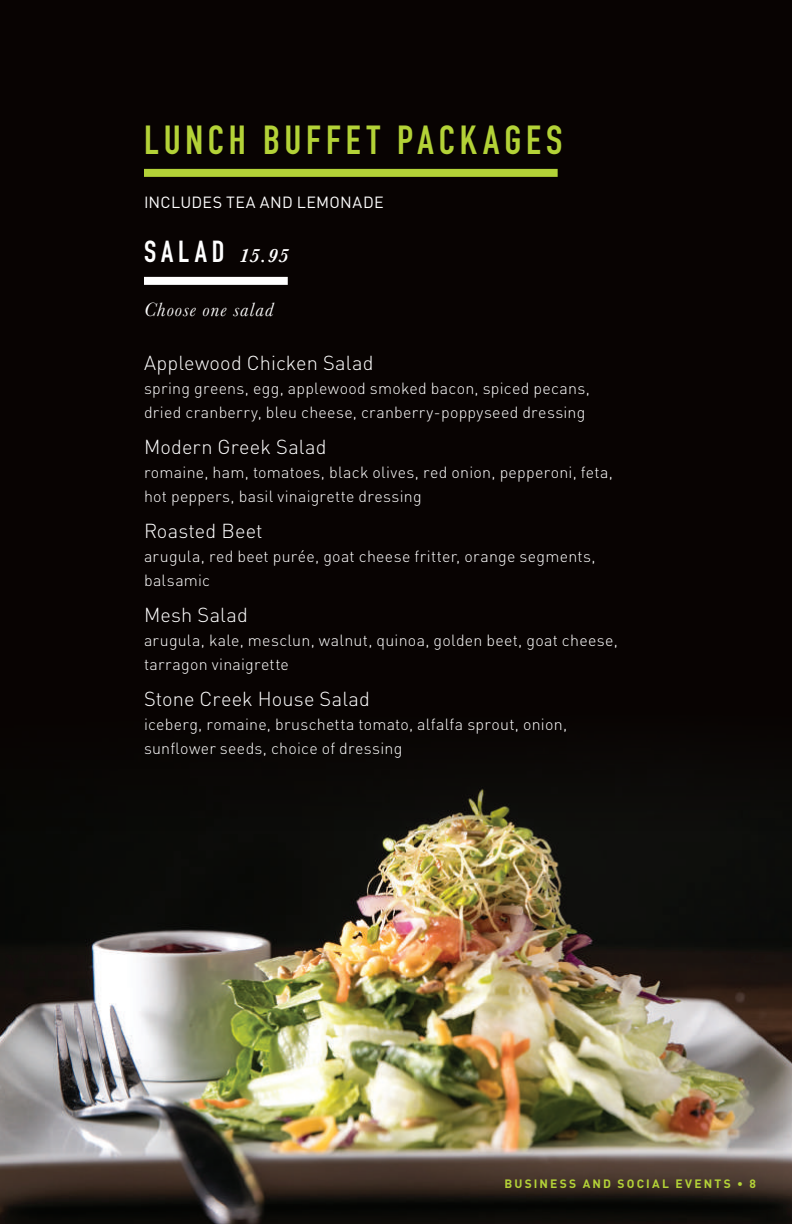
<style>
.page{position:relative;width:792px;height:1224px;background:#fff}
.page>*{position:absolute;margin:0;border:0;box-sizing:border-box;transform-origin:0 0}
.t1{font:700 40px "DIN Condensed";letter-spacing:.12em;color:#b3d237}
.t2{font:700 30px "DIN Condensed";letter-spacing:.165em;color:#fff}
.t3{font:300 20px "DIN";letter-spacing:.005em;color:#fff}
.t4{font:italic 20px "Baskerville";letter-spacing:.05em;color:#fff}
.t5{font:300 16px/24px "DIN";letter-spacing:.015em;color:#fff}
.t6{font:16px "DIN";letter-spacing:.015em;color:#fff}
.t7{font:700 12px "DIN";letter-spacing:.18em;color:#b3d237}
.s1{font-family:"Baskerville";font-weight:600;font-style:italic;font-size:20px}
</style>
<div class="page">
<div style="left:0;top:0;width:792px;height:966px;background:#080302"></div>
<img style="left:0;top:786px;width:792px;height:438px">
<div style="left:144px;top:169px;width:414px;height:8px;background:#b3d237"></div>
<div style="left:144px;top:277px;width:144px;height:8px;background:#fff"></div>
<h1 class="t1" style="left:144px;top:114px;width:420px">LUNCH BUFFET PACKAGES</h1>
<p class="t6" style="left:144px;top:193px;width:241px">INCLUDES TEA AND LEMONADE</p>
<h2 class="t2" style="left:144px;top:232px;width:146px">SALAD <span class="s1">15.95</span></h2>
<p class="t4" style="left:144px;top:297px;width:131px">Choose one salad</p>
<p class="t3" style="left:144px;top:351px;width:231px">Applewood Chicken Salad</p>
<p class="t5" style="left:144px;top:377px;width:447px">spring greens, egg, applewood smoked bacon, spiced pecans, dried cranberry, bleu cheese, cranberry-poppyseed dressing</p>
<p class="t3" style="left:144px;top:435px;width:184px">Modern Greek Salad</p>
<p class="t5" style="left:144px;top:461px;width:470px">romaine, ham, tomatoes, black olives, red onion, pepperoni, feta, hot peppers, basil vinaigrette dressing</p>
<p class="t3" style="left:144px;top:519px;width:120px">Roasted Beet</p>
<p class="t5" style="left:144px;top:545px;width:453px">arugula, red beet purée, goat cheese fritter, orange segments, balsamic</p>
<p class="t3" style="left:144px;top:603px;width:105px">Mesh Salad</p>
<p class="t5" style="left:144px;top:629px;width:475px">arugula, kale, mesclun, walnut, quinoa, golden beet, goat cheese, tarragon vinaigrette</p>
<p class="t3" style="left:144px;top:687px;width:228px">Stone Creek House Salad</p>
<p class="t5" style="left:144px;top:713px;width:425px">iceberg, romaine, bruschetta tomato, alfalfa sprout, onion, sunflower seeds, choice of dressing</p>
<p class="t7" style="left:505px;top:1176px;width:253px">BUSINESS AND SOCIAL EVENTS • 8</p>
</div>
